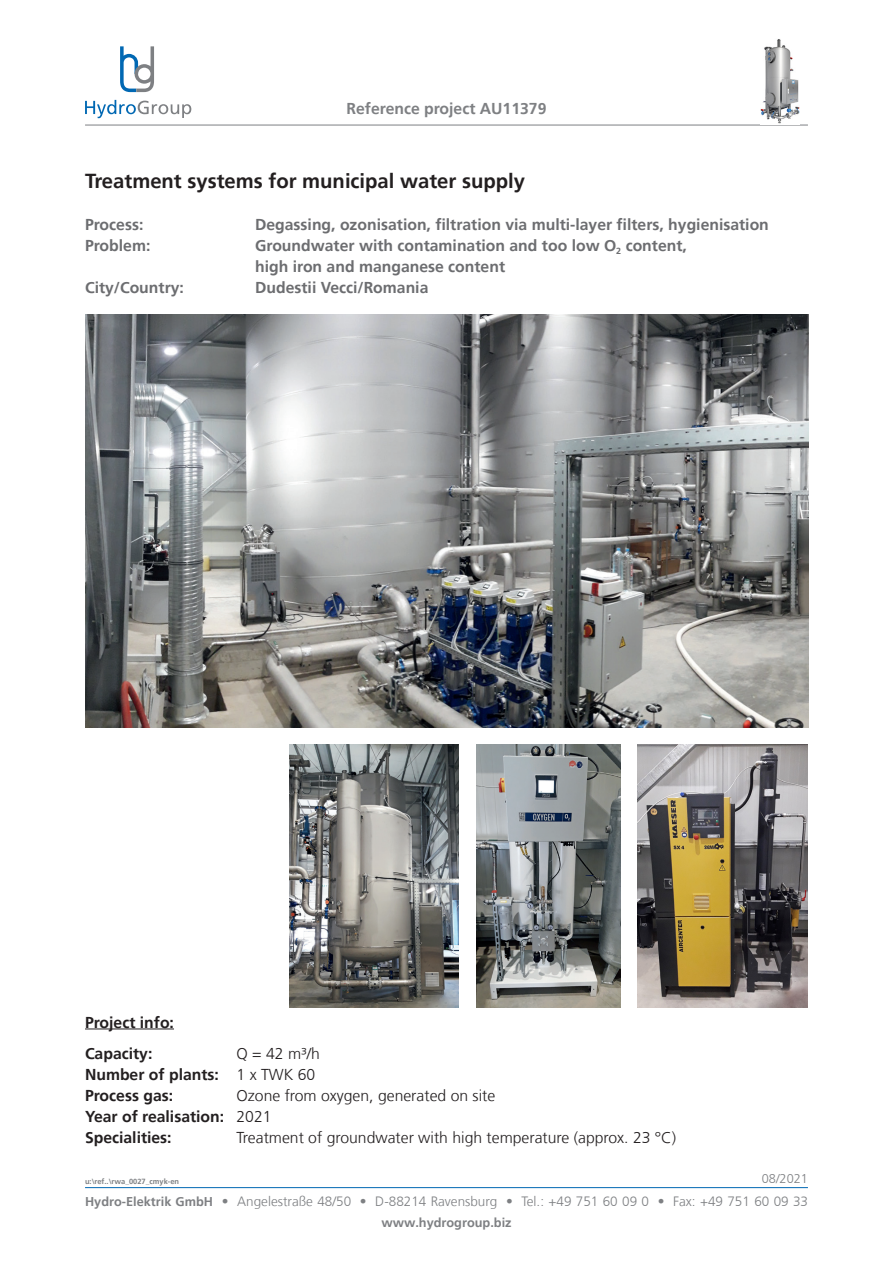
<style>
.page{position:relative;width:893px;height:1263px;background:#fff}
.page>*{position:absolute;margin:0;border:0;box-sizing:border-box;transform-origin:0 0}
.t1{font:700 20.25px "Frutiger";color:#231f20}
.t2{font:700 15.75px/21px "Frutiger";color:#6c6d70}
.t3{font:300 15.75px/21px "Frutiger";color:#231f20}
.t4{font:700 15.75px/21px "Frutiger";color:#231f20}
.t5{font:700 15.75px "Frutiger";color:#7e8083}
.t6{font:300 13.5px "Frutiger";color:#7e8083}
.t7{font:700 12.75px "Frutiger";color:#7e8083}
.t8{font:300 12.75px "Frutiger";color:#7e8083}
.t9{font:700 7.5px "Frutiger";color:#7e8083}
.s1{font-weight:300}
.s2{font-weight:700}
.s3{font-weight:700;font-size:12.75px}
</style>
<div class="page">
<hr style="left:85px;top:1187px;width:723px;height:1px;background:#0168b3">
<svg style="left:85px;top:100px;width:106px;height:18px"></svg>
<svg style="left:120px;top:46px;width:34px;height:46px"></svg>
<hr style="left:85px;top:125px;width:723px;height:1px;background:#7e8083">
<img style="left:761px;top:39px;width:38px;height:85px">
<img style="left:638px;top:744px;width:170px;height:264px">
<img style="left:85px;top:315px;width:723px;height:412px">
<img style="left:476px;top:744px;width:145px;height:264px">
<img style="left:289px;top:744px;width:170px;height:264px">
<hr style="left:85px;top:1028px;width:89px;height:1px;background:#231f20">
<p class="t5" style="left:347px;top:99px;width:201px">Reference project AU11379</p>
<p class="t1" style="left:85px;top:169px;width:441px">Treatment systems for municipal water supply</p>
<p class="t2" style="left:85px;top:214px;width:60px">Process:</p>
<p class="t2" style="left:255px;top:214px;width:515px">Degassing, ozonisation, filtration via multi-layer filters, hygienisation</p>
<p class="t2" style="left:85px;top:235px;width:67px">Problem:</p>
<p class="t2" style="left:255px;top:235px;width:433px">Groundwater with contamination and too low O<sub>2</sub> content, high iron and manganese content</p>
<p class="t2" style="left:85px;top:277px;width:100px">City/Country:</p>
<p class="t2" style="left:255px;top:277px;width:175px">Dudestii Vecci/Romania</p>
<p class="t4" style="left:85px;top:1006px;width:90px;line-height:31.5px">Project info:<br>Capacity:</p>
<p class="t4" style="left:85px;top:1043px;width:236px;text-indent:151px"><span class="s1">Q = 42 m³/h<br></span>Number of plants: <span class="s1">1 x TWK 60<br></span>Process gas:</p>
<p class="t3" style="left:85px;top:1085px;width:412px;text-indent:151px">Ozone from oxygen, generated on site<br><span class="s2">Year of realisation:</span> 2021<br><span class="s2">Specialities:</span></p>
<p class="t3" style="left:237px;top:1127px;width:441px">Treatment of groundwater with high temperature (approx. 23 °C)</p>
<p class="t9" style="left:85px;top:1176px;width:96px">u:\ref..\rwa_0027_cmyk-en</p>
<p class="t8" style="left:762px;top:1171px;width:48px">08/2021</p>
<p class="t6" style="left:85px;top:1194px;width:724px"><span class="s3">Hydro-Elektrik GmbH</span> • Angelestraße 48/50 • D-88214 Ravensburg • Tel.: +49 751 60 09 0 • Fax: +49 751 60 09 33</p>
<p class="t7" style="left:381px;top:1215px;width:132px">www.hydrogroup.biz</p>
</div>
